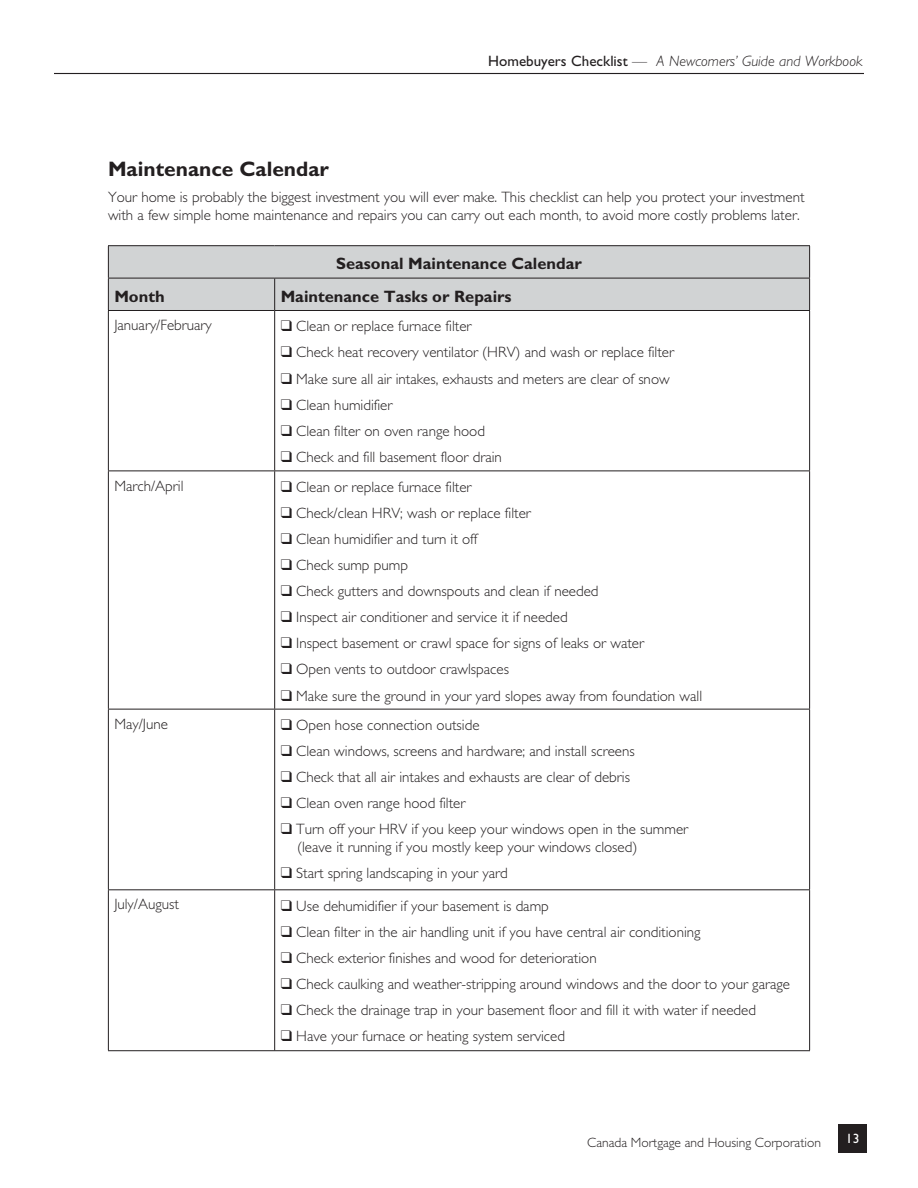
<style>
.page{position:relative;width:918px;height:1188px;background:#fff}
.page>*{position:absolute;margin:0;border:0;box-sizing:border-box;transform-origin:0 0}
.t1{font:700 21px "Gill Sans Std";color:#231f20}
.t2{font:700 16.5px "Gill Sans Std";color:#231f20}
.t3{font:300 15px/18px "Gill Sans Std";color:#231f20}
.t4{font:italic 300 15px "Gill Sans Std";color:#231f20}
.t5{font:300 13.5px "Gill Sans Std";color:#231f20}
.t6{font:13.5px "Gill Sans Std";color:#fff}
.s1{font-weight:400;font-style:normal}
</style>
<div class="page">
<div style="left:838px;top:1124px;width:29px;height:29px;background:#231f20"></div>
<hr style="left:54px;top:73px;width:810px;height:1px;background:#231f20">
<div style="left:109px;top:246px;width:700px;height:64px;background:#d1d3d4"></div>
<hr style="left:108px;top:245px;width:167px;height:1px;background:#231f20">
<hr style="left:108px;top:246px;width:1px;height:32px;background:#231f20">
<hr style="left:275px;top:245px;width:535px;height:1px;background:#231f20">
<hr style="left:809px;top:246px;width:1px;height:32px;background:#231f20">
<hr style="left:108px;top:278px;width:167px;height:1px;background:#231f20">
<hr style="left:108px;top:278px;width:1px;height:32px;background:#231f20">
<hr style="left:275px;top:278px;width:535px;height:1px;background:#231f20">
<hr style="left:274px;top:278px;width:1px;height:32px;background:#231f20">
<hr style="left:809px;top:278px;width:1px;height:32px;background:#231f20">
<hr style="left:108px;top:310px;width:167px;height:1px;background:#231f20">
<hr style="left:108px;top:311px;width:1px;height:160px;background:#231f20">
<hr style="left:275px;top:310px;width:535px;height:1px;background:#231f20">
<hr style="left:274px;top:311px;width:1px;height:160px;background:#231f20">
<hr style="left:809px;top:311px;width:1px;height:160px;background:#231f20">
<hr style="left:108px;top:471px;width:167px;height:1px;background:#231f20">
<hr style="left:108px;top:471px;width:1px;height:238px;background:#231f20">
<hr style="left:275px;top:471px;width:535px;height:1px;background:#231f20">
<hr style="left:274px;top:471px;width:1px;height:238px;background:#231f20">
<hr style="left:809px;top:471px;width:1px;height:238px;background:#231f20">
<hr style="left:108px;top:709px;width:167px;height:1px;background:#231f20">
<hr style="left:108px;top:709px;width:1px;height:180px;background:#231f20">
<hr style="left:275px;top:709px;width:535px;height:1px;background:#231f20">
<hr style="left:274px;top:709px;width:1px;height:180px;background:#231f20">
<hr style="left:809px;top:709px;width:1px;height:180px;background:#231f20">
<hr style="left:108px;top:889px;width:167px;height:1px;background:#231f20">
<hr style="left:108px;top:890px;width:1px;height:160px;background:#231f20">
<hr style="left:275px;top:889px;width:535px;height:1px;background:#231f20">
<hr style="left:274px;top:890px;width:1px;height:160px;background:#231f20">
<hr style="left:809px;top:890px;width:1px;height:160px;background:#231f20">
<hr style="left:108px;top:1050px;width:702px;height:1px;background:#231f20">
<p class="t4" style="left:488px;top:55px;width:376px"><span class="s1">Homebuyers Checklist</span> — A Newcomers’ Guide and Workbook</p>
<h1 class="t1" style="left:108px;top:161px;width:223px">Maintenance Calendar</h1>
<p class="t3" style="left:108px;top:190px;width:698px">Your home is probably the biggest investment you will ever make. This checklist can help you protect your investment with a few simple home maintenance and repairs you can carry out each month, to avoid more costly problems later.</p>
<p class="t2" style="left:336px;top:258px;width:247px">Seasonal Maintenance Calendar</p>
<p class="t2" style="left:114px;top:290px;width:52px">Month</p>
<p class="t2" style="left:281px;top:290px;width:232px">Maintenance Tasks or Repairs</p>
<p class="t3" style="left:114px;top:318px;width:99px">January/February</p>
<p class="t3" style="left:281px;top:319px;width:192px">❑ Clean or replace furnace filter</p>
<p class="t3" style="left:281px;top:345px;width:395px">❑ Check heat recovery ventilator (HRV) and wash or replace filter</p>
<p class="t3" style="left:281px;top:371px;width:391px">❑ Make sure all air intakes, exhausts and meters are clear of snow</p>
<p class="t3" style="left:281px;top:397px;width:113px">❑ Clean humidifier</p>
<p class="t3" style="left:281px;top:423px;width:206px">❑ Clean filter on oven range hood</p>
<p class="t3" style="left:281px;top:449px;width:223px">❑ Check and fill basement floor drain</p>
<p class="t3" style="left:114px;top:478px;width:71px">March/April</p>
<p class="t3" style="left:281px;top:479px;width:192px">❑ Clean or replace furnace filter</p>
<p class="t3" style="left:281px;top:505px;width:252px">❑ Check/clean HRV; wash or replace filter</p>
<p class="t3" style="left:281px;top:531px;width:198px">❑ Clean humidifier and turn it off</p>
<p class="t3" style="left:281px;top:558px;width:129px">❑ Check sump pump</p>
<p class="t3" style="left:281px;top:584px;width:319px">❑ Check gutters and downspouts and clean if needed</p>
<p class="t3" style="left:281px;top:610px;width:289px">❑ Inspect air conditioner and service it if needed</p>
<p class="t3" style="left:281px;top:636px;width:365px">❑ Inspect basement or crawl space for signs of leaks or water</p>
<p class="t3" style="left:281px;top:662px;width:230px">❑ Open vents to outdoor crawlspaces</p>
<p class="t3" style="left:281px;top:688px;width:423px">❑ Make sure the ground in your yard slopes away from foundation wall</p>
<p class="t3" style="left:114px;top:716px;width:55px">May/June</p>
<p class="t3" style="left:281px;top:717px;width:200px">❑ Open hose connection outside</p>
<p class="t3" style="left:281px;top:744px;width:356px">❑ Clean windows, screens and hardware; and install screens</p>
<p class="t3" style="left:281px;top:770px;width:351px">❑ Check that all air intakes and exhausts are clear of debris</p>
<p class="t3" style="left:281px;top:796px;width:186px">❑ Clean oven range hood filter</p>
<p class="t3" style="left:297px;top:822px;width:393px;text-indent:-16px">❑ Turn off your HRV if you keep your windows open in the summer (leave it running if you mostly keep your windows closed)</p>
<p class="t3" style="left:281px;top:866px;width:229px">❑ Start spring landscaping in your yard</p>
<p class="t3" style="left:114px;top:897px;width:66px">July/August</p>
<p class="t3" style="left:281px;top:898px;width:270px">❑ Use dehumidifier if your basement is damp</p>
<p class="t3" style="left:281px;top:924px;width:421px">❑ Clean filter in the air handling unit if you have central air conditioning</p>
<p class="t3" style="left:281px;top:950px;width:318px">❑ Check exterior finishes and wood for deterioration</p>
<p class="t3" style="left:281px;top:976px;width:511px">❑ Check caulking and weather-stripping around windows and the door to your garage</p>
<p class="t3" style="left:281px;top:1003px;width:477px">❑ Check the drainage trap in your basement floor and fill it with water if needed</p>
<p class="t3" style="left:281px;top:1029px;width:286px">❑ Have your furnace or heating system serviced</p>
<p class="t5" style="left:587px;top:1138px;width:235px">Canada Mortgage and Housing Corporation</p>
<p class="t6" style="left:846px;top:1133px;width:15px">13</p>
</div>
